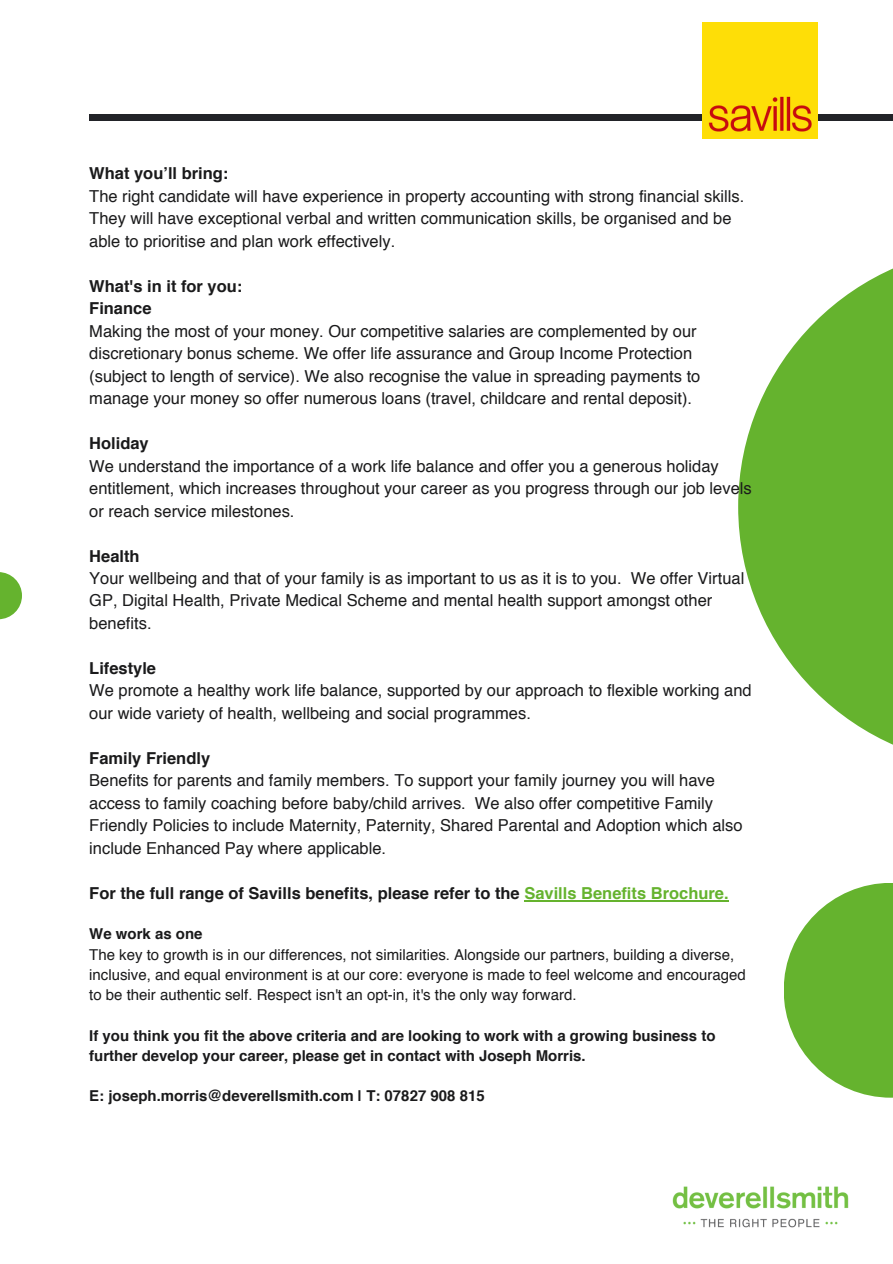
<style>
.page{position:relative;width:893px;height:1264px;background:#fff}
.page>*{position:absolute;margin:0;border:0;box-sizing:border-box;transform-origin:0 0}
.t1{font:16.5px/22.5px "Helvetica";color:#1a1a1b}
.t2{font:700 16.5px/22.5px "Helvetica";color:#1a1a1b}
.t3{font:15px/20.2px "Helvetica";color:#1a1a1b}
.t4{font:700 15px/20.2px "Helvetica";color:#1a1a1b}
.s1{color:#65b32e}
</style>
<div class="page">
<svg style="left:738px;top:269px;width:154px;height:476px;fill:#65b32e"></svg>
<div style="left:89px;top:114px;width:803px;height:7px;background:#222328"></div>
<svg style="left:0;top:572px;width:22px;height:47px"></svg>
<svg style="left:784px;top:883px;width:108px;height:214px;fill:#65b32e"></svg>
<img style="left:672px;top:1186px;width:177px;height:42px">
<hr style="left:524px;top:900px;width:204px;height:1px;background:#65b32e">
<img style="left:702px;top:23px;width:115px;height:116px">
<p class="t2" style="left:89px;top:163px;width:141px">What you’ll bring:</p>
<p class="t1" style="left:89px;top:186px;width:656px">The right candidate will have experience in property accounting with strong financial skills.<br>They will have exceptional verbal and written communication skills, be organised and be able to prioritise and plan work effectively.</p>
<p class="t2" style="left:89px;top:276px;width:155px">What's in it for you:<br>Finance</p>
<p class="t1" style="left:89px;top:321px;width:612px">Making the most of your money. Our competitive salaries are complemented by our discretionary bonus scheme. We offer life assurance and Group Income Protection (subject to length of service). We also recognise the value in spreading payments to manage your money so offer numerous loans (travel, childcare and rental deposit).</p>
<p class="t2" style="left:89px;top:433px;width:61px">Holiday</p>
<p class="t1" style="left:89px;top:456px;width:664px">We understand the importance of a work life balance and offer you a generous holiday entitlement, which increases throughout your career as you progress through our job levels or reach service milestones.</p>
<p class="t2" style="left:89px;top:546px;width:52px">Health</p>
<p class="t1" style="left:89px;top:568px;width:656px">Your wellbeing and that of your family is as important to us as it is to you. We offer Virtual<br>GP, Digital Health, Private Medical Scheme and mental health support amongst other benefits.</p>
<p class="t2" style="left:89px;top:658px;width:68px">Lifestyle</p>
<p class="t1" style="left:89px;top:680px;width:664px">We promote a healthy work life balance, supported by our approach to flexible working and our wide variety of health, wellbeing and social programmes.</p>
<p class="t2" style="left:89px;top:748px;width:122px">Family Friendly</p>
<p class="t1" style="left:89px;top:770px;width:654px">Benefits for parents and family members. To support your family journey you will have access to family coaching before baby/child arrives. We also offer competitive Family Friendly Policies to include Maternity, Paternity, Shared Parental and Adoption which also include Enhanced Pay where applicable.</p>
<p class="t2" style="left:89px;top:883px;width:640px">For the full range of Savills benefits, please refer to the <span class="s1">Savills Benefits Brochure.</span></p>
<p class="t4" style="left:89px;top:925px;width:115px">We work as one</p>
<p class="t3" style="left:89px;top:945px;width:658px">The key to growth is in our differences, not similarities. Alongside our partners, building a diverse, inclusive, and equal environment is at our core: everyone is made to feel welcome and encouraged to be their authentic self. Respect isn't an opt-in, it's the only way forward.</p>
<p class="t4" style="left:89px;top:1026px;width:627px">If you think you fit the above criteria and are looking to work with a growing business to further develop your career, please get in contact with Joseph Morris.</p>
<p class="t4" style="left:89px;top:1087px;width:397px">E: joseph.morris@deverellsmith.com | T: 07827 908 815</p>
</div>
